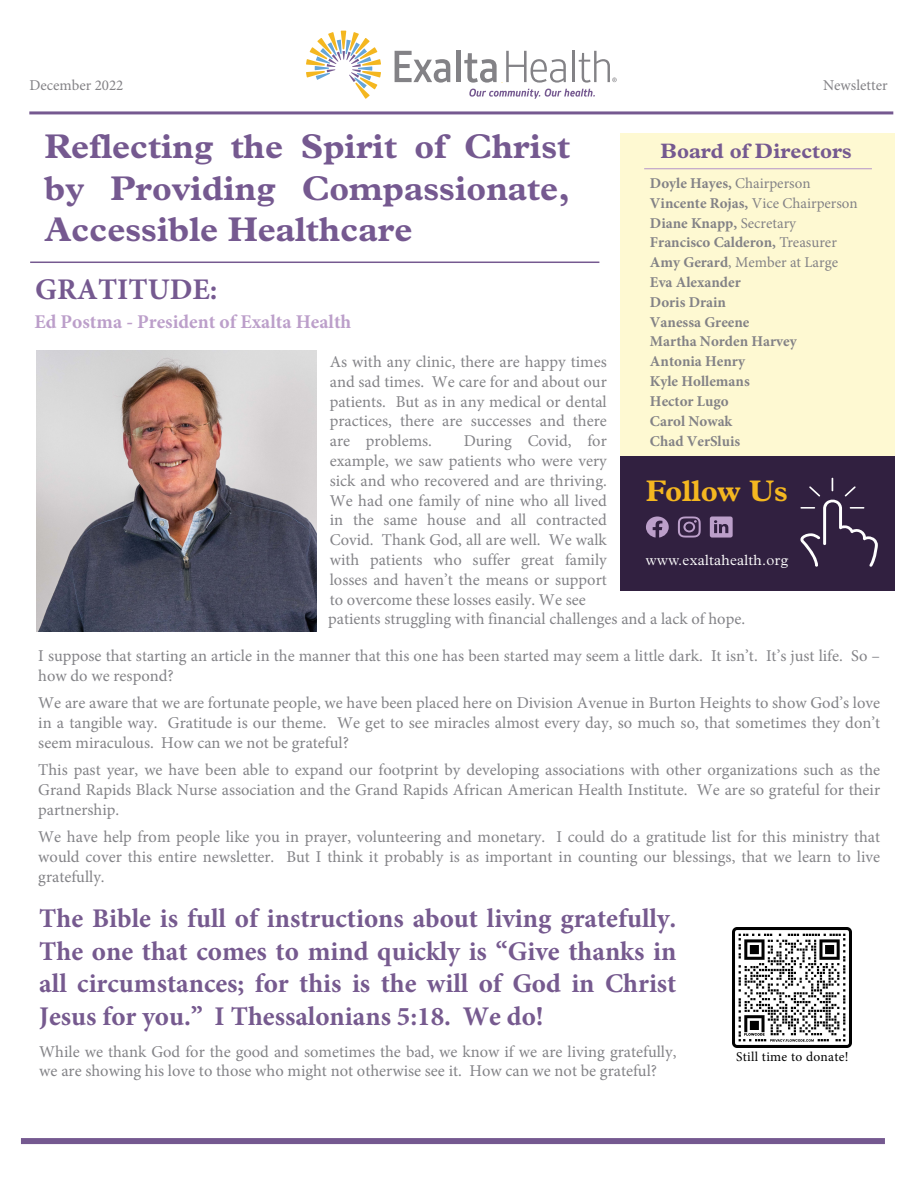
<style>
.page{position:relative;width:918px;height:1188px;background:#fff}
.page>*{position:absolute;margin:0;border:0;box-sizing:border-box;transform-origin:0 0}
.t1{font:700 34.5px/41.4px "Plantin MT Pro";color:#755990;text-align:justify}
.t2{font:700 30px "Minion Pro";color:#755990}
.t3{font:700 30px "Plantin MT Pro";color:#f4b720}
.t4{font:700 27px/32.4px "Minion Pro";color:#765a8f;text-align:justify}
.t5{font:700 21px "Plantin MT Pro";color:#755990}
.t6{font:700 19.5px "Minion Pro";color:#bc9fca}
.t7{font:16.5px/19.8px "Minion Pro";color:#838387;text-align:justify}
.t8{font:700 15px/19.8px "Minion Pro";color:#838286}
.t9{font:15px "Minion Pro";color:#838286}
.t10{font:300 15px "Plantin MT Pro";letter-spacing:.02em;color:#fff}
.t11{font:13.5px "Minion Pro";letter-spacing:.02em;color:#000}
.s1{font-weight:400}
</style>
<div class="page">
<div style="left:620px;top:453px;width:274px;height:138px;background:#312040"></div>
<div style="left:21px;top:1138px;width:864px;height:6px;background:#755990"></div>
<div style="left:620px;top:134px;width:274px;height:322px;background:#fef9d2"></div>
<svg style="left:710px;top:517px;width:23px;height:21px"></svg>
<svg style="left:678px;top:517px;width:23px;height:21px"></svg>
<svg style="left:646px;top:517px;width:23px;height:21px"></svg>
<svg style="left:800px;top:478px;width:78px;height:89px"></svg>
<hr style="left:644px;top:168px;width:228px;height:1px;background:#bc9fca">
<svg style="left:306px;top:31px;width:75px;height:68px"></svg>
<svg style="left:395px;top:51px;width:55px;height:32px"></svg>
<hr style="left:456px;top:51px;width:4px;height:31px;background:#838286">
<svg style="left:464px;top:53px;width:33px;height:30px"></svg>
<svg style="left:506px;top:51px;width:60px;height:32px"></svg>
<hr style="left:572px;top:51px;width:2px;height:31px;background:#838286">
<svg style="left:579px;top:51px;width:38px;height:32px"></svg>
<svg style="left:469px;top:89px;width:126px;height:10px"></svg>
<hr style="left:29px;top:111px;width:864px;height:3px;background:#755990">
<hr style="left:30px;top:262px;width:569px;height:1px;background:#755990">
<img style="left:732px;top:928px;width:120px;height:119px">
<img style="left:36px;top:351px;width:281px;height:280px">
<p class="t9" style="left:29px;top:76px;width:96px">December 2022</p>
<p class="t9" style="left:823px;top:76px;width:66px">Newsletter</p>
<h1 class="t1" style="left:45px;top:126px;width:527px">Reflecting the Spirit of Christ by Providing Compassionate, Accessible Healthcare</h1>
<h2 class="t2" style="left:35px;top:269px;width:184px">GRATITUDE:</h2>
<p class="t6" style="left:34px;top:308px;width:318px">Ed Postma - President of Exalta Health</p>
<p class="t5" style="left:661px;top:138px;width:193px">Board of Directors</p>
<p class="t8" style="left:650px;top:173px;width:209px">Doyle Hayes, <span class="s1">Chairperson<br></span>Vincente Rojas, <span class="s1">Vice Chairperson<br></span>Diane Knapp, <span class="s1">Secretary<br></span>Francisco Calderon, <span class="s1">Treasurer<br></span>Amy Gerard<span class="s1">, Member at Large<br></span>Eva Alexander<br>Doris Drain<br>Vanessa Greene<br>Martha Norden Harvey<br>Antonia Henry<br>Kyle Hollemans<br>Hector Lugo<br>Carol Nowak<br>Chad VerSluis</p>
<h2 class="t3" style="left:646px;top:473px;width:143px">Follow Us</h2>
<p class="t7" style="left:330px;top:352px;width:279px">As with any clinic, there are happy times and sad times. We care for and about our patients. But as in any medical or dental practices, there are successes and there are problems.</p>
<p class="t7" style="left:328px;top:431px;width:418px;text-align:left;text-indent:135px">During Covid, for<br>example, we saw patients who were very<br>sick and who recovered and are thriving.<br>We had one family of nine who all lived<br>in the same house and all contracted<br>Covid. Thank God, all are well. We walk<br>with patients who suffer great family<br>losses and haven’t the means or support<br>to overcome these losses easily. We see<br>patients struggling with financial challenges and a lack of hope.</p>
<p class="t10" style="left:646px;top:551px;width:144px">www.exaltahealth.org</p>
<p class="t7" style="left:38px;top:646px;width:843px">I suppose that starting an article in the manner that this one has been started may seem a little dark. It isn’t. It’s just life. So – how do we respond?</p>
<p class="t7" style="left:38px;top:693px;width:843px">We are aware that we are fortunate people, we have been placed here on Division Avenue in Burton Heights to show God’s love in a tangible way. Gratitude is our theme. We get to see miracles almost every day, so much so, that sometimes they don’t seem miraculous. How can we not be grateful?</p>
<p class="t7" style="left:38px;top:760px;width:843px">This past year, we have been able to expand our footprint by developing associations with other organizations such as the Grand Rapids Black Nurse association and the Grand Rapids African American Health Institute. We are so grateful for their partnership.</p>
<p class="t7" style="left:38px;top:827px;width:843px">We have help from people like you in prayer, volunteering and monetary. I could do a gratitude list for this ministry that would cover this entire newsletter. But I think it probably is as important in counting our blessings, that we learn to live gratefully.</p>
<h3 class="t4" style="left:39px;top:902px;width:639px">The Bible is full of instructions about living gratefully.<br>The one that comes to mind quickly is “Give thanks in all circumstances; for this is the will of God in Christ Jesus for you.” I Thessalonians 5:18. We do!</h3>
<p class="t7" style="left:39px;top:1042px;width:639px">While we thank God for the good and sometimes the bad, we know if we are living gratefully, we are showing his love to those who might not otherwise see it. How can we not be grateful?</p>
<p class="t11" style="left:736px;top:1048px;width:114px">Still time to donate!</p>
</div>
